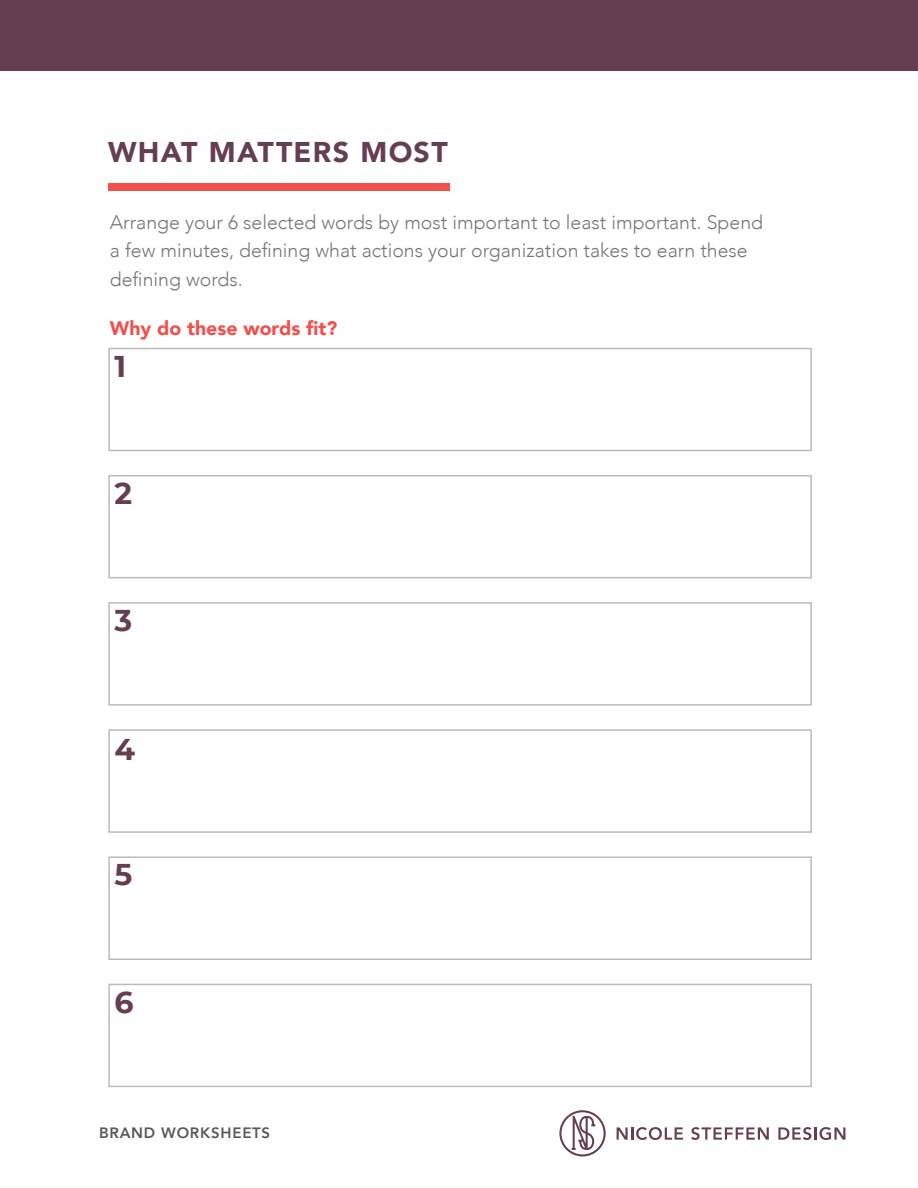
<style>
.page{position:relative;width:918px;height:1188px;background:#fff}
.page>*{position:absolute;margin:0;border:0;box-sizing:border-box;transform-origin:0 0}
.t1{font:700 30px "Montserrat";color:#663e51}
.t2{font:900 28.5px "Avenir";letter-spacing:.045em;color:#663e51}
.t3{font:300 19.5px/28.5px "Avenir";color:#767676}
.t4{font:900 19.5px "Avenir";color:#f0514d}
.t5{font:800 15px "Avenir";letter-spacing:.05em;color:#58595b}
</style>
<div class="page">
<div style="left:108px;top:184px;width:341px;height:7px;background:#f0514d"></div>
<div style="left:108px;top:348px;width:704px;height:103px;border:2px solid #bbb"></div>
<div style="left:108px;top:475px;width:704px;height:103px;border:2px solid #bbb"></div>
<div style="left:108px;top:602px;width:704px;height:104px;border:2px solid #bbb"></div>
<div style="left:108px;top:729px;width:704px;height:104px;border:2px solid #bbb"></div>
<div style="left:108px;top:856px;width:704px;height:104px;border:2px solid #bbb"></div>
<div style="left:108px;top:984px;width:704px;height:103px;border:2px solid #bbb"></div>
<div style="left:0;top:0;width:918px;height:70px;background:#663e51"></div>
<svg style="left:559px;top:1110px;width:47px;height:46px"></svg>
<svg style="left:617px;top:1127px;width:66px;height:13px"></svg>
<svg style="left:691px;top:1127px;width:78px;height:13px"></svg>
<svg style="left:778px;top:1127px;width:67px;height:13px"></svg>
<h2 class="t2" style="left:108px;top:128px;width:341px">WHAT MATTERS MOST</h2>
<p class="t3" style="left:110px;top:208px;width:655px">Arrange your 6 selected words by most important to least important. Spend a few minutes, defining what actions your organization takes to earn these defining words.</p>
<p class="t4" style="left:110px;top:312px;width:229px">Why do these words fit?</p>
<h1 class="t1" style="left:115px;top:345px;width:13px">1</h1>
<h1 class="t1" style="left:115px;top:472px;width:19px">2</h1>
<h1 class="t1" style="left:115px;top:599px;width:19px">3</h1>
<h1 class="t1" style="left:115px;top:728px;width:22px">4</h1>
<h1 class="t1" style="left:115px;top:853px;width:19px">5</h1>
<h1 class="t1" style="left:115px;top:980px;width:21px">6</h1>
<p class="t5" style="left:99px;top:1121px;width:173px">BRAND WORKSHEETS</p>
</div>
